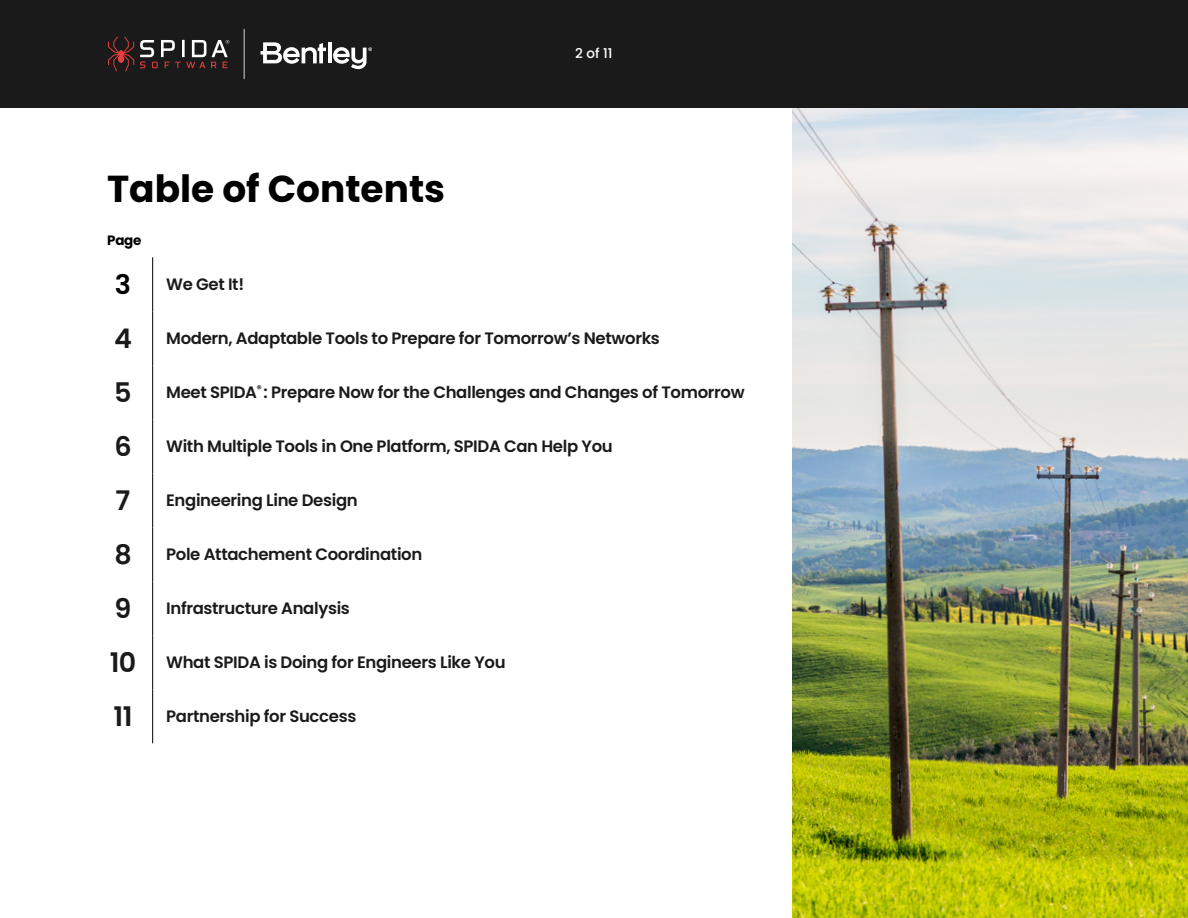
<style>
.page{position:relative;width:1188px;height:918px;background:#fff}
.page>*{position:absolute;margin:0;border:0;box-sizing:border-box;transform-origin:0 0}
.t1{font:700 37.5px "Poppins";color:#000}
.t2{font:600 27px "Poppins";color:#1a1a1a}
.t3{font:600 27px "Poppins";color:#000}
.t4{font:600 16.5px "Poppins";letter-spacing:-.02em;color:#1a1a1a}
.t5{font:500 13.5px "Poppins";color:#fff}
.t6{font:700 13.5px "Poppins";color:#000}
.s1{font-size:27px}
</style>
<div class="page">
<div style="left:0;top:0;width:1188px;height:108px;background:#1a1a1a"></div>
<hr style="left:244px;top:29px;width:1px;height:50px;background:#d1d3d4">
<svg style="left:261px;top:42px;width:65px;height:22px"></svg>
<hr style="left:328px;top:42px;width:3px;height:21px;background:#fff">
<svg style="left:333px;top:47px;width:39px;height:22px"></svg>
<svg style="left:108px;top:37px;width:26px;height:34px"></svg>
<svg style="left:140px;top:40px;width:89px;height:28px"></svg>
<img style="left:792px;top:108px;width:396px;height:809px">
<hr style="left:152px;top:257px;width:1px;height:54px;background:#000">
<hr style="left:152px;top:311px;width:1px;height:54px;background:#000">
<hr style="left:152px;top:365px;width:1px;height:54px;background:#000">
<hr style="left:152px;top:419px;width:1px;height:54px;background:#000">
<hr style="left:152px;top:473px;width:1px;height:54px;background:#000">
<hr style="left:152px;top:527px;width:1px;height:54px;background:#000">
<hr style="left:152px;top:581px;width:1px;height:54px;background:#000">
<hr style="left:152px;top:635px;width:1px;height:54px;background:#000">
<hr style="left:152px;top:689px;width:1px;height:54px;background:#000">
<p class="t5" style="left:575px;top:46px;width:39px">2 of 11</p>
<h1 class="t1" style="left:107px;top:167px;width:340px">Table of Contents</h1>
<p class="t6" style="left:107px;top:233px;width:36px">Page</p>
<h2 class="t3" style="left:115px;top:269px;width:18px">3</h2>
<p class="t4" style="left:166px;top:275px;width:80px">We Get It!</p>
<h2 class="t2" style="left:114px;top:323px;width:19px">4</h2>
<p class="t4" style="left:166px;top:329px;width:495px">Modern, Adaptable Tools to Prepare for Tomorrow’s Networks</p>
<h2 class="t2" style="left:114px;top:377px;width:19px">5</h2>
<p class="t4" style="left:166px;top:383px;width:580px">Meet SPIDA<sup>®</sup> : Prepare Now for the Challenges and Changes of Tomorrow</p>
<h2 class="t2" style="left:114px;top:431px;width:19px">6</h2>
<p class="t4" style="left:166px;top:437px;width:448px">With Multiple Tools in One Platform, SPIDA Can Help You</p>
<h2 class="t2" style="left:116px;top:485px;width:16px">7</h2>
<p class="t4" style="left:166px;top:491px;width:193px">Engineering Line Design</p>
<h2 class="t2" style="left:114px;top:539px;width:19px">8</h2>
<p class="t4" style="left:166px;top:545px;width:258px">Pole Attachement Coordination</p>
<h2 class="t2" style="left:115px;top:593px;width:18px">9</h2>
<p class="t4" style="left:166px;top:599px;width:185px">Infrastructure Analysis</p>
<p class="t4" style="left:110px;top:653px;width:397px"><span class="s1">10</span> What SPIDA is Doing for Engineers Like You</p>
<p class="t4" style="left:114px;top:707px;width:244px"><span class="s1">11</span> Partnership for Success</p>
</div>
